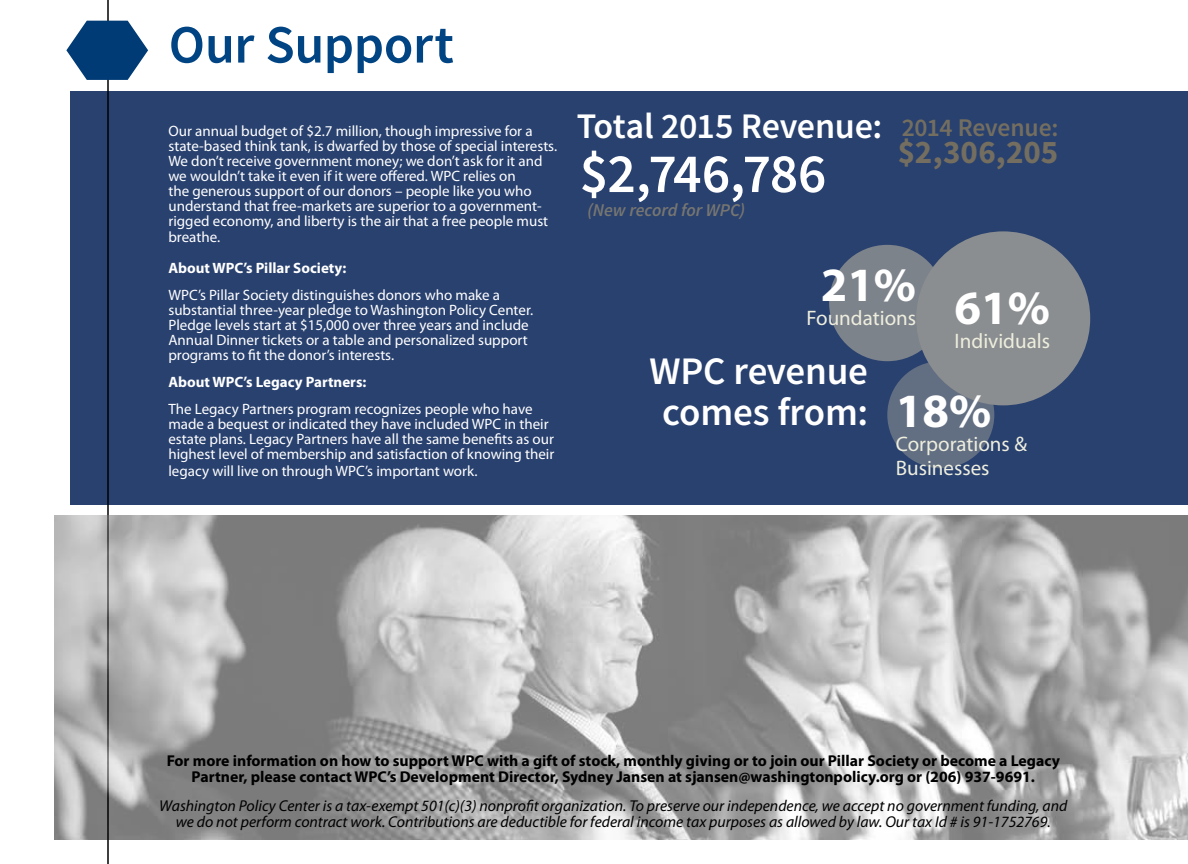
<style>
.page{position:relative;width:1188px;height:864px;background:#fff}
.page>*{position:absolute;margin:0;border:0;box-sizing:border-box;transform-origin:0 0}
.t1{font:600 55.5px "Source Sans Pro";letter-spacing:-.015em;color:#fff}
.t2{font:600 54px "Source Sans Pro";letter-spacing:-.01em;color:#004483}
.t3{font:700 48px "Myriad Pro";color:#fff}
.t4{font:600 39px/40.5px "Source Sans Pro";letter-spacing:-.005em;color:#fff;text-align:center}
.t5{font:600 36px "Source Sans Pro";letter-spacing:-.01em;color:#fff}
.t6{font:700 33px "Source Sans Pro";color:#746e60}
.t7{font:600 25.5px "Source Sans Pro";letter-spacing:-.01em;color:#746e60}
.t8{font:21px/24px "Myriad Pro";color:#eeeede}
.t9{font:italic 600 18px "Source Sans Pro";letter-spacing:-.005em;color:#777671}
.t10{font:italic 15.75px/16.5px "Myriad Pro";color:#000;text-align:center}
.t11{font:700 15.75px/16.5px "Myriad Pro";color:#000;text-align:center}
.t12{font:15px/15px "Myriad Pro";color:#fff}
.t13{font:700 15px "Myriad Pro";color:#fff}
</style>
<div class="page">
<div style="left:71px;top:91px;width:1117px;height:414px;background:#243d6c"></div>
<hr style="left:107px;top:0;width:2px;height:864px;background:#000">
<div style="left:916px;top:231px;width:174px;height:174px;background:#8b8e90;border-radius:50%"></div>
<div style="left:829px;top:245px;width:116px;height:116px;background:linear-gradient(to right,#787f89,#878b8e);border-radius:50%"></div>
<svg style="left:887px;top:361px;width:107px;height:107px;fill:#626e82"></svg>
<img style="left:55px;top:515px;width:1133px;height:324px">
<svg style="left:66px;top:21px;width:82px;height:59px"></svg>
<h2 class="t2" style="left:169px;top:11px;width:287px">Our Support</h2>
<p class="t12" style="left:168px;top:123px;width:390px">Our annual budget of $2.7 million, though impressive for a state-based think tank, is dwarfed by those of special interests.<br>We don’t receive government money; we don’t ask for it and we wouldn’t take it even if it were offered. WPC relies on<br>the generous support of our donors – people like you who understand that free-markets are superior to a government&shy;rigged economy, and liberty is the air that a free people must</p>
<p class="t12" style="left:168px;top:230px;width:53px">breathe.</p>
<p class="t13" style="left:168px;top:258px;width:179px">About WPC’s Pillar Society:</p>
<p class="t12" style="left:168px;top:287px;width:366px">WPC’s Pillar Society distinguishes donors who make a substantial three-year pledge to Washington Policy Center.<br>Pledge levels start at $15,000 over three years and include Annual Dinner tickets or a table and personalized support programs to fit the donor’s interests.</p>
<p class="t13" style="left:168px;top:372px;width:199px">About WPC’s Legacy Partners:</p>
<p class="t12" style="left:168px;top:401px;width:387px">The Legacy Partners program recognizes people who have made a bequest or indicated they have included WPC in their estate plans. Legacy Partners have all the same benefits as our highest level of membership and satisfaction of knowing their</p>
<p class="t12" style="left:168px;top:463px;width:311px">legacy will live on through WPC’s important work.</p>
<h3 class="t5" style="left:577px;top:103px;width:307px">Total 2015 Revenue:</h3>
<h1 class="t1" style="left:580px;top:139px;width:248px">$2,746,786</h1>
<p class="t9" style="left:588px;top:199px;width:159px">(New record for WPC)</p>
<h3 class="t7" style="left:902px;top:112px;width:158px">2014 Revenue:</h3>
<h3 class="t6" style="left:898px;top:131px;width:162px">$2,306,205</h3>
<h3 class="t3" style="left:821px;top:254px;width:97px">21%</h3>
<h3 class="t8" style="left:807px;top:306px;width:111px">Foundations</h3>
<h3 class="t4" style="left:649px;top:352px;width:220px">WPC revenue comes from:</h3>
<h3 class="t3" style="left:955px;top:276px;width:97px">61%</h3>
<h3 class="t8" style="left:955px;top:329px;width:97px">Individuals</h3>
<h3 class="t3" style="left:896px;top:379px;width:97px">18%</h3>
<h3 class="t8" style="left:896px;top:432px;width:133px">Corporations &amp;<br>Businesses</h3>
<p class="t11" style="left:167px;top:752px;width:895px">For more information on how to support WPC with a gift of stock, monthly giving or to join our Pillar Society or become a Legacy<br>Partner, please contact WPC’s Development Director, Sydney Jansen at sjansen@washingtonpolicy.org or (206) 937-9691.</p>
<p class="t10" style="left:159px;top:797px;width:910px">Washington Policy Center is a tax-exempt 501(c)(3) nonprofit organization. To preserve our independence, we accept no government funding, and we do not perform contract work. Contributions are deductible for federal income tax purposes as allowed by law. Our tax Id # is 91-1752769.</p>
</div>
